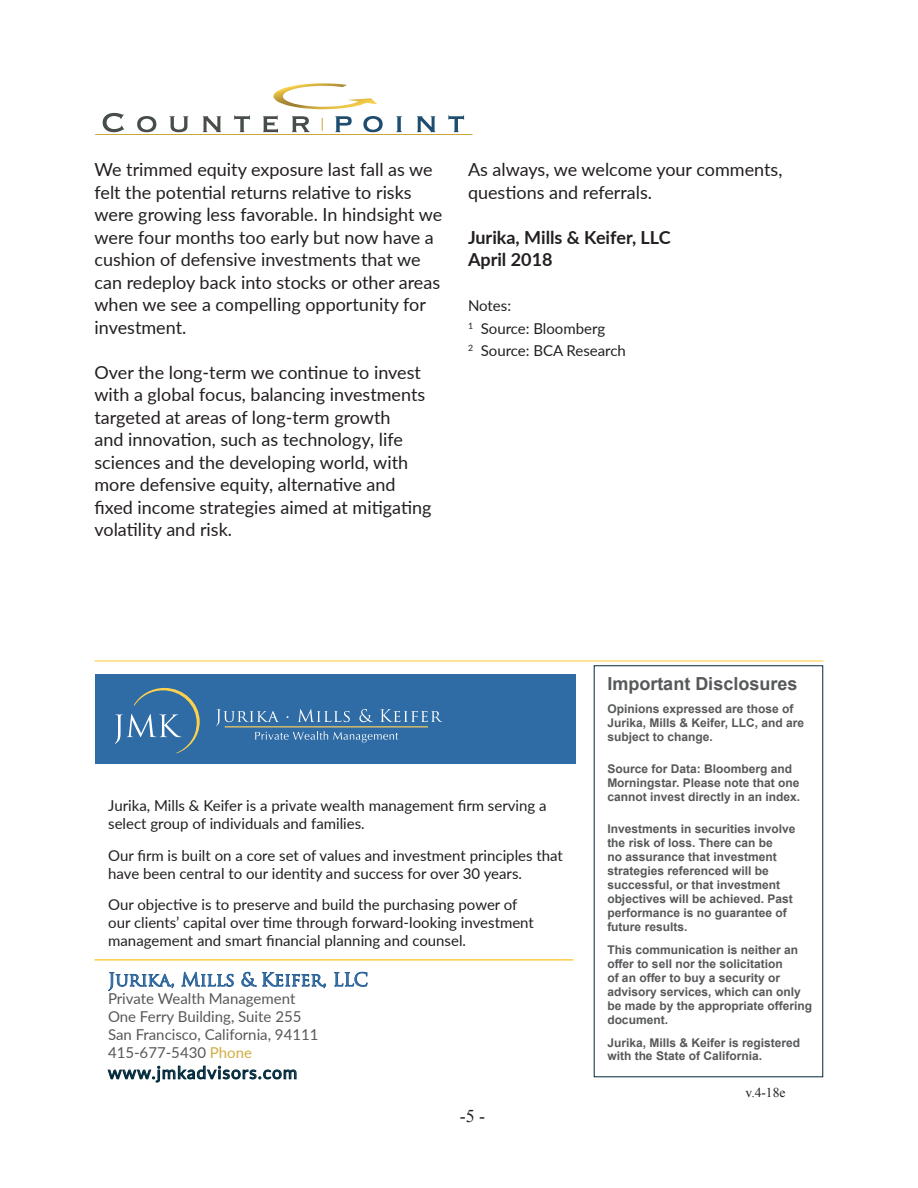
<style>
.page{position:relative;width:918px;height:1188px;background:#fff}
.page>*{position:absolute;margin:0;border:0;box-sizing:border-box;transform-origin:0 0}
.t1{font:18px/22.5px "Lato";color:#231f20}
.t2{font:700 18px "Lato";color:#231f20}
.t3{font:18px "Trajan Pro";color:#2f6ba5}
.t4{font:700 18px "Arial";color:#57585a}
.t5{font:18px "Times New Roman";color:#231f20}
.t6{font:17.4px "Lato";letter-spacing:.06em;color:#00283b}
.t7{font:15px/18px "Lato";color:#231f20}
.t8{font:15px "Lato";color:#57585a}
.t9{font:13.5px "Times New Roman";color:#231f20}
.t10{font:700 12px/14px "Arial";color:#57585a}
.s1{color:#d1ad41}
</style>
<div class="page">
<svg style="left:103px;top:113px;width:21px;height:19px"></svg>
<svg style="left:137px;top:116px;width:19px;height:16px"></svg>
<svg style="left:170px;top:116px;width:18px;height:16px"></svg>
<svg style="left:203px;top:116px;width:18px;height:16px"></svg>
<svg style="left:234px;top:115px;width:16px;height:17px"></svg>
<svg style="left:263px;top:116px;width:15px;height:17px"></svg>
<svg style="left:292px;top:116px;width:18px;height:16px"></svg>
<svg style="left:335px;top:116px;width:17px;height:16px"></svg>
<svg style="left:363px;top:116px;width:20px;height:16px"></svg>
<svg style="left:396px;top:116px;width:6px;height:16px"></svg>
<svg style="left:417px;top:116px;width:18px;height:16px"></svg>
<svg style="left:448px;top:115px;width:16px;height:17px"></svg>
<svg style="left:322px;top:118px;width:1px;height:13px"></svg>
<hr style="left:95px;top:134px;width:377px;height:1px;background:#c8a73e">
<svg style="left:273px;top:83px;width:104px;height:26px"></svg>
<div style="left:95px;top:674px;width:481px;height:90px;background:#2f6ba5"></div>
<svg style="left:108px;top:972px;width:66px;height:19px"></svg>
<svg style="left:181px;top:972px;width:53px;height:15px"></svg>
<svg style="left:241px;top:972px;width:85px;height:17px"></svg>
<svg style="left:334px;top:972px;width:34px;height:15px"></svg>
<svg style="left:108px;top:1065px;width:189px;height:18px"></svg>
<hr style="left:94px;top:959px;width:479px;height:2px;background:#fcd14d">
<hr style="left:94px;top:660px;width:730px;height:2px;background:#fcd14d">
<svg style="left:116px;top:688px;width:84px;height:65px"></svg>
<svg style="left:216px;top:709px;width:226px;height:34px"></svg>
<p class="t1" style="left:94px;top:158px;width:349px">We trimmed equity exposure last fall as we felt the potential returns relative to risks were growing less favorable. In hindsight we were four months too early but now have a cushion of defensive investments that we can redeploy back into stocks or other areas when we see a compelling opportunity for investment.</p>
<p class="t1" style="left:94px;top:360px;width:339px">Over the long-term we continue to invest with a global focus, balancing investments targeted at areas of long-term growth<br>and innovation, such as technology, life sciences and the developing world, with more defensive equity, alternative and fixed income strategies aimed at mitigating volatility and risk.</p>
<p class="t1" style="left:468px;top:158px;width:316px">As always, we welcome your comments, questions and referrals.</p>
<p class="t2" style="left:468px;top:224px;width:204px">Jurika, Mills &amp; Keifer, LLC</p>
<p class="t2" style="left:468px;top:247px;width:86px">April 2018</p>
<p class="t7" style="left:468px;top:296px;width:45px">Notes:</p>
<p class="t7" style="left:468px;top:319px;width:139px"><sup>1</sup> Source: Bloomberg</p>
<p class="t7" style="left:468px;top:341px;width:159px"><sup>2</sup> Source: BCA Research</p>
<p class="t7" style="left:108px;top:796px;width:440px">Jurika, Mills &amp; Keifer is a private wealth management firm serving a select group of individuals and families.</p>
<p class="t7" style="left:108px;top:846px;width:456px">Our firm is built on a core set of values and investment principles that have been central to our identity and success for over 30 years.</p>
<p class="t7" style="left:108px;top:895px;width:427px">Our objective is to preserve and build the purchasing power of our clients’ capital over time through forward-looking investment management and smart financial planning and counsel.</p>
<p class="t3" style="left:108px;top:968px;width:262px">Jurika, Mills &amp; Keifer, LLC</p>
<p class="t8" style="left:108px;top:988px;width:189px">Private Wealth Management</p>
<p class="t8" style="left:108px;top:1006px;width:195px">One Ferry Building, Suite 255</p>
<p class="t8" style="left:108px;top:1024px;width:212px">San Francisco, California, 94111</p>
<p class="t8" style="left:108px;top:1042px;width:146px">415-677-5430 <span class="s1">Phone</span></p>
<p class="t6" style="left:108px;top:1060px;width:191px">www.jmkadvisors.com</p>
<p class="t5" style="left:460px;top:1104px;width:27px">-5 -</p>
<p class="t4" style="left:607px;top:672px;width:192px">Important Disclosures</p>
<p class="t10" style="left:607px;top:702px;width:198px">Opinions expressed are those of<br>Jurika, Mills &amp; Keifer, LLC, and are subject to change.</p>
<p class="t10" style="left:607px;top:762px;width:194px">Source for Data: Bloomberg and<br>Morningstar. Please note that one cannot invest directly in an index.</p>
<p class="t10" style="left:607px;top:822px;width:190px">Investments in securities involve the risk of loss. There can be<br>no assurance that investment strategies referenced will be successful, or that investment objectives will be achieved. Past performance is no guarantee of future results.</p>
<p class="t10" style="left:607px;top:943px;width:206px">This communication is neither an offer to sell nor the solicitation<br>of an offer to buy a security or advisory services, which can only be made by the appropriate offering document.</p>
<p class="t10" style="left:607px;top:1036px;width:194px">Jurika, Mills &amp; Keifer is registered with the State of California.</p>
<p class="t9" style="left:745px;top:1083px;width:41px">v.4-18e</p>
</div>
